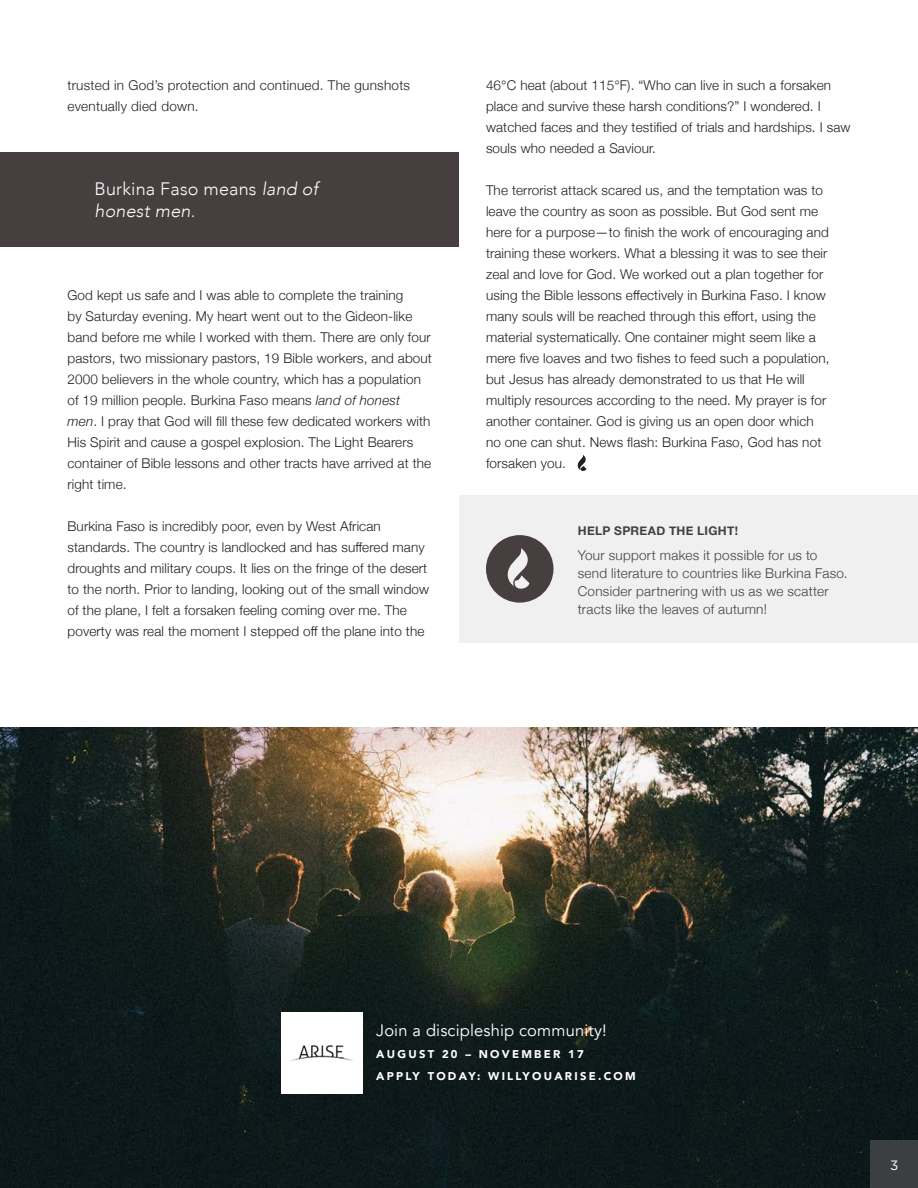
<style>
.page{position:relative;width:918px;height:1188px;background:#fff}
.page>*{position:absolute;margin:0;border:0;box-sizing:border-box;transform-origin:0 0}
.t1{font:300 18px/22.5px "Avenir";letter-spacing:.01em;color:#fff}
.t2{font:16.5px "Avenir";letter-spacing:.01em;color:#fff}
.t3{font:300 13.5px/21px "Helvetica Neue";letter-spacing:.01em;color:#231f20}
.t4{font:300 13.5px/18px "Helvetica Neue";letter-spacing:.02em;color:#414042}
.t5{font:13.5px "Gotham";color:#fff}
.t6{font:700 12px "Helvetica Neue";letter-spacing:.03em;color:#414042}
.t7{font:900 11.25px/21.8px "Avenir";letter-spacing:.2em;color:#fff}
.s1{font-style:italic}
</style>
<div class="page">
<svg style="left:577px;top:455px;width:10px;height:16px"></svg>
<div style="left:0;top:153px;width:459px;height:94px;background:#463e3f"></div>
<div style="left:459px;top:495px;width:459px;height:148px;background:#f0f0f1"></div>
<div style="left:486px;top:535px;width:68px;height:68px;background:#463e3f;border-radius:50%"></div>
<svg style="left:507px;top:548px;width:23px;height:41px"></svg>
<img style="left:0;top:728px;width:918px;height:460px">
<img style="left:282px;top:1012px;width:81px;height:82px">
<div style="left:871px;top:1141px;width:47px;height:47px;background:#3c3f42"></div>
<p class="t3" style="left:68px;top:74px;width:344px">trusted in God’s protection and continued. The gunshots eventually died down.</p>
<h1 class="t1" style="left:94px;top:177px;width:225px">Burkina Faso means <span class="s1">land of honest men</span>.</h1>
<p class="t3" style="left:68px;top:284px;width:366px">God kept us safe and I was able to complete the training<br>by Saturday evening. My heart went out to the Gideon-like band before me while I worked with them. There are only four pastors, two missionary pastors, 19 Bible workers, and about 2000 believers in the whole country, which has a population of 19 million people. Burkina Faso means <span class="s1">land of honest men</span>. I pray that God will fill these few dedicated workers with His Spirit and cause a gospel explosion. The Light Bearers container of Bible lessons and other tracts have arrived at the right time.</p>
<p class="t3" style="left:68px;top:515px;width:363px">Burkina Faso is incredibly poor, even by West African standards. The country is landlocked and has suffered many droughts and military coups. It lies on the fringe of the desert to the north. Prior to landing, looking out of the small window of the plane, I felt a forsaken feeling coming over me. The poverty was real the moment I stepped off the plane into the</p>
<p class="t3" style="left:486px;top:74px;width:366px">46°C heat (about 115°F). “Who can live in such a forsaken place and survive these harsh conditions?” I wondered. I watched faces and they testified of trials and hardships. I saw souls who needed a Saviour.</p>
<p class="t3" style="left:486px;top:179px;width:345px">The terrorist attack scared us, and the temptation was to leave the country as soon as possible. But God sent me here for a purpose—to finish the work of encouraging and training these workers. What a blessing it was to see their zeal and love for God. We worked out a plan together for using the Bible lessons effectively in Burkina Faso. I know many souls will be reached through this effort, using the material systematically. One container might seem like a mere five loaves and two fishes to feed such a population, but Jesus has already demonstrated to us that He will multiply resources according to the need. My prayer is for another container. God is giving us an open door which no one can shut. News flash: Burkina Faso, God has not forsaken you.</p>
<p class="t6" style="left:578px;top:521px;width:162px">HELP SPREAD THE LIGHT!</p>
<p class="t4" style="left:578px;top:545px;width:271px">Your support makes it possible for us to send literature to countries like Burkina Faso.<br>Consider partnering with us as we scatter tracts like the leaves of autumn!</p>
<p class="t2" style="left:376px;top:1021px;width:232px">Join a discipleship community!</p>
<p class="t7" style="left:376px;top:1043px;width:261px">AUGUST 20 – NOVEMBER 17<br>APPLY TODAY: WILLYOUARISE.COM</p>
<p class="t5" style="left:890px;top:1156px;width:10px">3</p>
</div>
